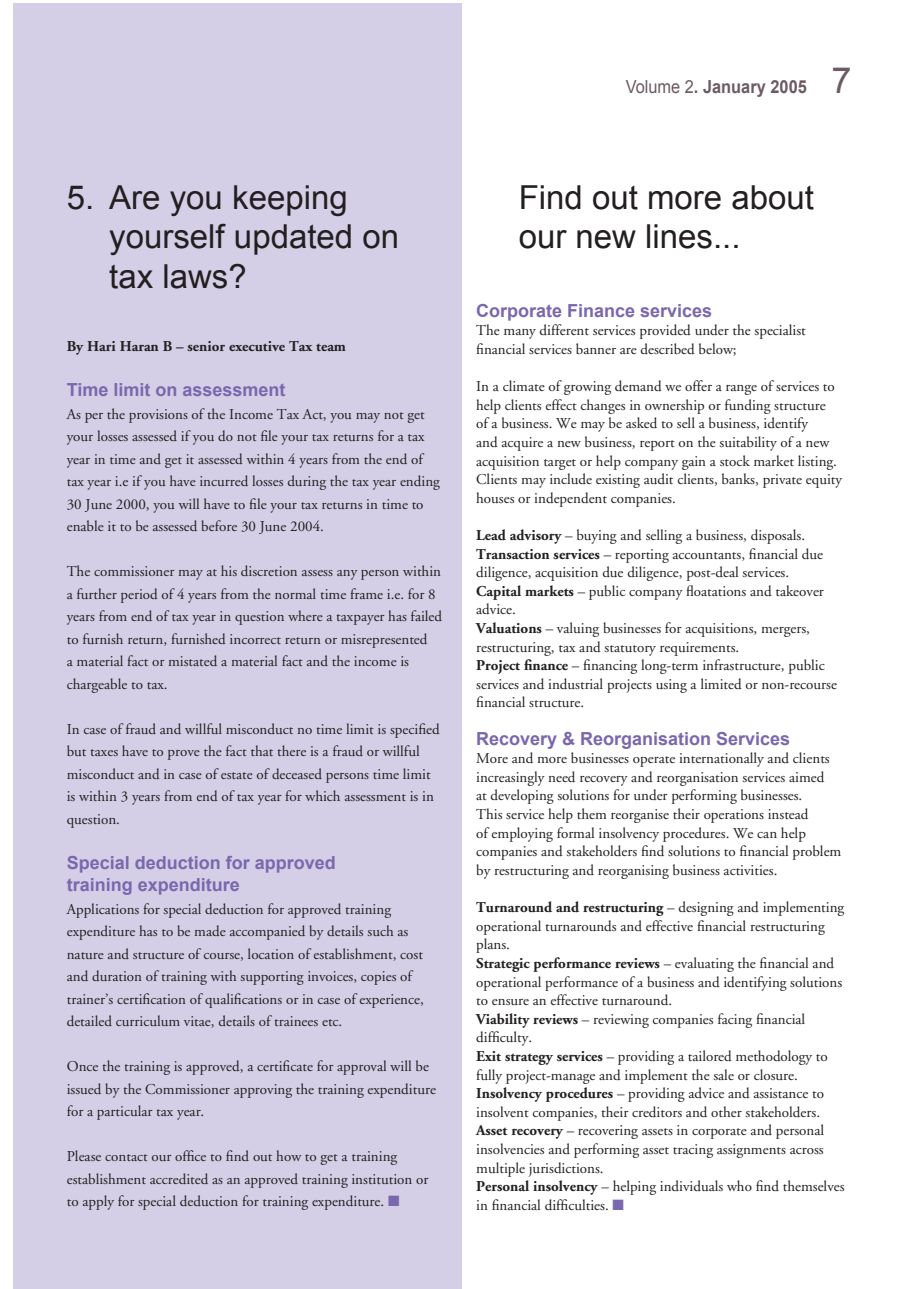
<style>
.page{position:relative;width:918px;height:1289px;background:#fff}
.page>*{position:absolute;margin:0;border:0;box-sizing:border-box;transform-origin:0 0}
.t1{font:33px/39.6px "Arial";color:#231f20}
.t2{font:700 18px/22.5px "Arial";color:#7a67ae}
.t3{font:700 18px "Arial";color:#6c5a64;scale:.91 1}
.t4{font:15px/18.6px "Adobe Garamond";color:#231f20}
.t5{font:700 15px "Adobe Garamond";color:#231f20}
.s1{font-weight:400}
.s2{font-weight:400;font-size:36px}
.s3{font-weight:700}
.s4{color:#7a67ae}
</style>
<div class="page">
<div style="left:13px;top:3px;width:448px;height:1285px;background:#d4cfe6"></div>
<p class="t3" style="left:626px;top:77px;width:250px"><span class="s1">Volume 2</span>. January 2005 <span class="s2">7</span></p>
<h1 class="t1" style="left:109px;top:178px;width:291px;text-indent:-43px">5. Are you keeping yourself updated on tax laws?</h1>
<h1 class="t1" style="left:519px;top:178px;width:297px">Find out more about our new lines...</h1>
<p class="t2" style="left:476px;top:299px;width:238px">Corporate Finance services</p>
<p class="t4" style="left:476px;top:322px;width:331px">The many different services provided under the specialist financial services banner are described below;</p>
<p class="t4" style="left:476px;top:378px;width:367px">In a climate of growing demand we offer a range of services to help clients effect changes in ownership or funding structure<br>of a business. We may be asked to sell a business, identify<br>and acquire a new business, report on the suitability of a new acquisition target or help company gain a stock market listing.<br>Clients may include existing audit clients, banks, private equity houses or independent companies.</p>
<p class="t4" style="left:476px;top:527px;width:362px"><span class="s3">Lead advisory</span> – buying and selling a business, disposals.<br><span class="s3">Transaction services</span> – reporting accountants, financial due diligence, acquisition due diligence, post-deal services.<br><span class="s3">Capital markets</span> – public company floatations and takeover advice.<br><span class="s3">Valuations</span> – valuing businesses for acquisitions, mergers, restructuring, tax and statutory requirements.<br><span class="s3">Project finance</span> – financing long-term infrastructure, public services and industrial projects using a limited or non-recourse financial structure.</p>
<p class="t2" style="left:476px;top:727px;width:316px">Recovery &amp; Reorganisation Services</p>
<p class="t4" style="left:476px;top:750px;width:367px">More and more businesses operate internationally and clients increasingly need recovery and reorganisation services aimed<br>at developing solutions for under performing businesses.<br>This service help them reorganise their operations instead<br>of employing formal insolvency procedures. We can help companies and stakeholders find solutions to financial problem by restructuring and reorganising business activities.</p>
<p class="t4" style="left:476px;top:899px;width:370px"><span class="s3">Turnaround and restructuring</span> – designing and implementing operational turnarounds and effective financial restructuring plans.<br><span class="s3">Strategic performance reviews</span> – evaluating the financial and operational performance of a business and identifying solutions to ensure an effective turnaround.<br><span class="s3">Viability reviews</span> – reviewing companies facing financial difficulty.<br><span class="s3">Exit strategy services</span> – providing a tailored methodology to fully project-manage and implement the sale or closure.<br><span class="s3">Insolvency procedures</span> – providing advice and assistance to insolvent companies, their creditors and other stakeholders.<br><span class="s3">Asset recovery</span> – recovering assets in corporate and personal insolvencies and performing asset tracing assignments across multiple jurisdictions.<br><span class="s3">Personal insolvency</span> – helping individuals who find themselves in financial difficulties. <span class="s4">■</span></p>
<p class="t5" style="left:67px;top:340px;width:281px">By Hari Haran B – senior executive Tax team</p>
<p class="t2" style="left:67px;top:378px;width:220px">Time limit on assessment</p>
<p class="t4" style="left:67px;top:404px;width:375px;line-height:22.5px">As per the provisions of the Income Tax Act, you may not get your losses assessed if you do not file your tax returns for a tax year in time and get it assessed within 4 years from the end of tax year i.e if you have incurred losses during the tax year ending 30 June 2000, you will have to file your tax returns in time to enable it to be assessed before 30 June 2004.</p>
<p class="t4" style="left:67px;top:561px;width:377px;line-height:22.5px">The commissioner may at his discretion assess any person within a further period of 4 years from the normal time frame i.e. for 8 years from end of tax year in question where a taxpayer has failed to furnish return, furnished incorrect return or misrepresented<br>a material fact or mistated a material fact and the income is chargeable to tax.</p>
<p class="t4" style="left:67px;top:719px;width:374px;line-height:22.5px">In case of fraud and willful misconduct no time limit is specified but taxes have to prove the fact that there is a fraud or willful misconduct and in case of estate of deceased persons time limit is within 3 years from end of tax year for which assessment is in question.</p>
<p class="t2" style="left:67px;top:851px;width:271px">Special deduction for approved training expenditure</p>
<p class="t4" style="left:67px;top:899px;width:359px;line-height:22.5px">Applications for special deduction for approved training expenditure has to be made accompanied by details such as nature and structure of course, location of establishment, cost and duration of training with supporting invoices, copies of trainer’s certification of qualifications or in case of experience, detailed curriculum vitae, details of trainees etc.</p>
<p class="t4" style="left:67px;top:1056px;width:371px;line-height:22.5px">Once the training is approved, a certificate for approval will be issued by the Commissioner approving the training expenditure for a particular tax year.</p>
<p class="t4" style="left:67px;top:1146px;width:363px;line-height:22.5px">Please contact our office to find out how to get a training establishment accredited as an approved training institution or to apply for special deduction for training expenditure. <span class="s4">■</span></p>
</div>
